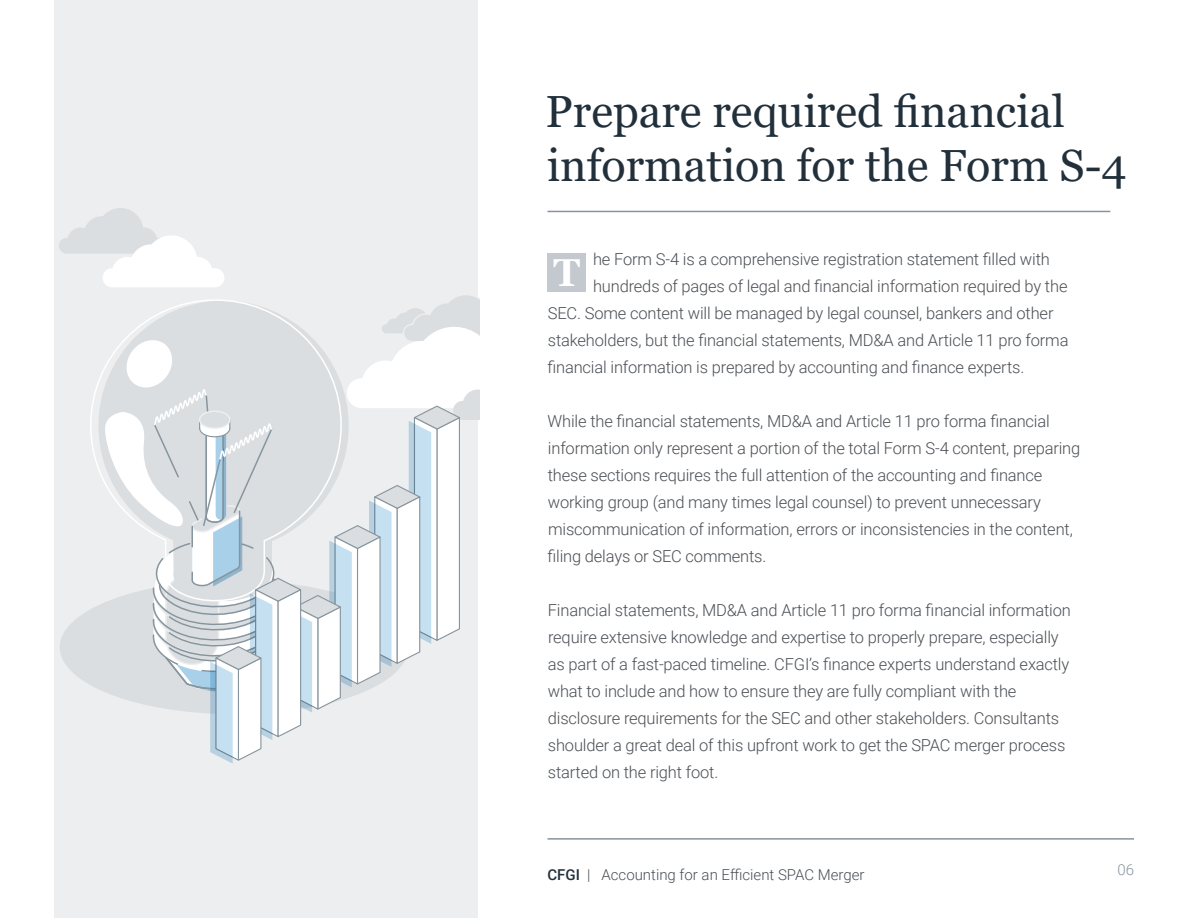
<style>
.page{position:relative;width:1188px;height:918px;background:#fff}
.page>*{position:absolute;margin:0;border:0;box-sizing:border-box;transform-origin:0 0}
.t1{font:45px/54px "Georgia";color:#21303b}
.t2{font:700 39px "Georgia";color:#fff}
.t3{font:300 16.5px/27px "Roboto";letter-spacing:-.01em;color:#4a4f54}
.t4{font:300 15px "Roboto";color:#4a4f54}
.t5{font:300 15px "Roboto";color:#87949e}
.s1{font-weight:500;color:#21303b}
</style>
<div class="page">
<hr style="left:548px;top:211px;width:562px;height:1px;background:#87949e">
<hr style="left:548px;top:838px;width:586px;height:2px;background:#87949e">
<div style="left:548px;top:253px;width:38px;height:38px;background:#c3c9ce"></div>
<div style="left:54px;top:0;width:423px;height:918px;background:#edeeef"></div>
<div style="left:60px;top:580px;width:348px;height:134px;background:#dbdee1;border-radius:50%"></div>
<svg style="left:90px;top:369px;width:14px;height:113px"></svg>
<svg style="left:104px;top:293px;width:376px;height:471px"></svg>
<svg style="left:59px;top:208px;width:165px;height:79px"></svg>
<h1 class="t1" style="left:545px;top:85px;width:583px">Prepare required financial information for the Form S-4</h1>
<p class="t3" style="left:593px;top:245px;width:458px">he Form S-4 is a comprehensive registration statement filled with</p>
<p class="t3" style="left:593px;top:272px;width:476px">hundreds of pages of legal and financial information required by the</p>
<p class="t3" style="left:548px;top:299px;width:507px">SEC. Some content will be managed by legal counsel, bankers and other</p>
<p class="t3" style="left:548px;top:326px;width:522px">stakeholders, but the financial statements, MD&amp;A and Article 11 pro forma</p>
<p class="t3" style="left:547px;top:353px;width:478px">financial information is prepared by accounting and finance experts.</p>
<p class="t3" style="left:547px;top:407px;width:534px">While the financial statements, MD&amp;A and Article 11 pro forma financial information only represent a portion of the total Form S-4 content, preparing these sections requires the full attention of the accounting and finance working group (and many times legal counsel) to prevent unnecessary miscommunication of information, errors or inconsistencies in the content, filing delays or SEC comments.</p>
<p class="t3" style="left:548px;top:596px;width:525px">Financial statements, MD&amp;A and Article 11 pro forma financial information require extensive knowledge and expertise to properly prepare, especially as part of a fast-paced timeline. CFGI’s finance experts understand exactly what to include and how to ensure they are fully compliant with the disclosure requirements for the SEC and other stakeholders. Consultants shoulder a great deal of this upfront work to get the SPAC merger process started on the right foot.</p>
<h2 class="t2" style="left:553px;top:247px;width:28px">T</h2>
<p class="t4" style="left:548px;top:864px;width:319px"><span class="s1">CFGI</span> | Accounting for an Efficient SPAC Merger</p>
<p class="t5" style="left:1117px;top:859px;width:18px">06</p>
</div>
